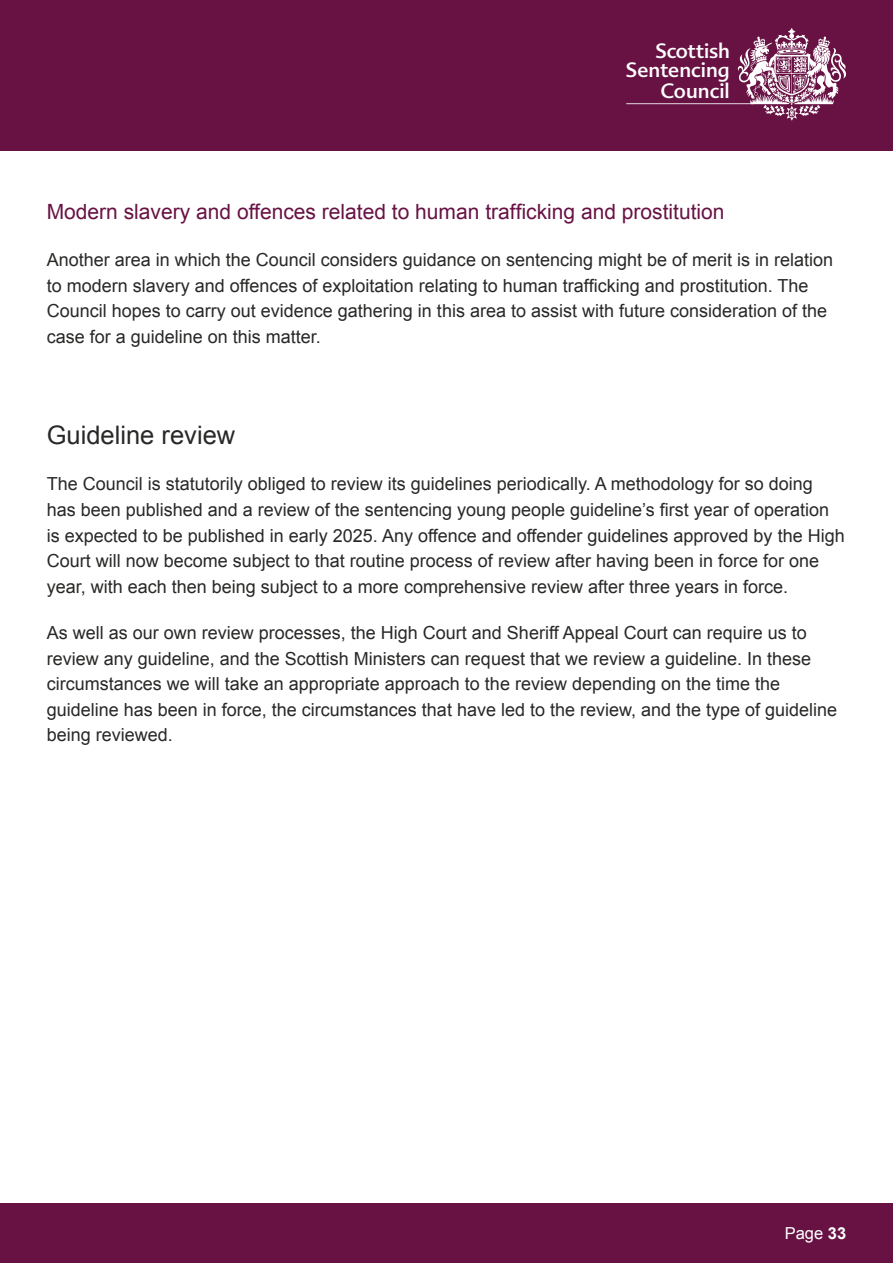
<style>
.page{position:relative;width:893px;height:1263px;background:#fff}
.page>*{position:absolute;margin:0;border:0;box-sizing:border-box;transform-origin:0 0}
.t1{font:25.5px "Arial";color:#282827}
.t2{font:21px "Arial";color:#681244}
.t3{font:20.25px/19.2px "Advert OT";color:#fff;text-align:right}
.t4{font:18px/25.5px "Arial";color:#282827}
.t5{font:16.5px "Arial";color:#fff}
.s1{font-weight:700}
</style>
<div class="page">
<div style="left:0;top:0;width:893px;height:151px;background:#681244"></div>
<div style="left:0;top:1203px;width:893px;height:60px;background:#681244"></div>
<svg style="left:737px;top:28px;width:109px;height:93px"></svg>
<hr style="left:626px;top:103px;width:128px;height:1px;background:#fff">
<p class="t3" style="left:625px;top:41px;width:106px">Scottish<br>Sentencing</p>
<p class="t3" style="left:660px;top:82px;width:71px">Council</p>
<p class="t2" style="left:47px;top:198px;width:679px">Modern slavery and offences related to human trafficking and prostitution</p>
<p class="t4" style="left:47px;top:247px;width:788px">Another area in which the Council considers guidance on sentencing might be of merit is in relation to modern slavery and offences of exploitation relating to human trafficking and prostitution. The Council hopes to carry out evidence gathering in this area to assist with future consideration of the case for a guideline on this matter.</p>
<h1 class="t1" style="left:47px;top:418px;width:190px">Guideline review</h1>
<p class="t4" style="left:47px;top:472px;width:799px">The Council is statutorily obliged to review its guidelines periodically. A methodology for so doing has been published and a review of the sentencing young people guideline’s first year of operation is expected to be published in early 2025. Any offence and offender guidelines approved by the High Court will now become subject to that routine process of review after having been in force for one year, with each then being subject to a more comprehensive review after three years in force.</p>
<p class="t4" style="left:47px;top:620px;width:792px">As well as our own review processes, the High Court and Sheriff Appeal Court can require us to review any guideline, and the Scottish Ministers can request that we review a guideline. In these circumstances we will take an appropriate approach to the review depending on the time the guideline has been in force, the circumstances that have led to the review, and the type of guideline being reviewed.</p>
<p class="t5" style="left:785px;top:1222px;width:63px">Page <span class="s1">33</span></p>
</div>
